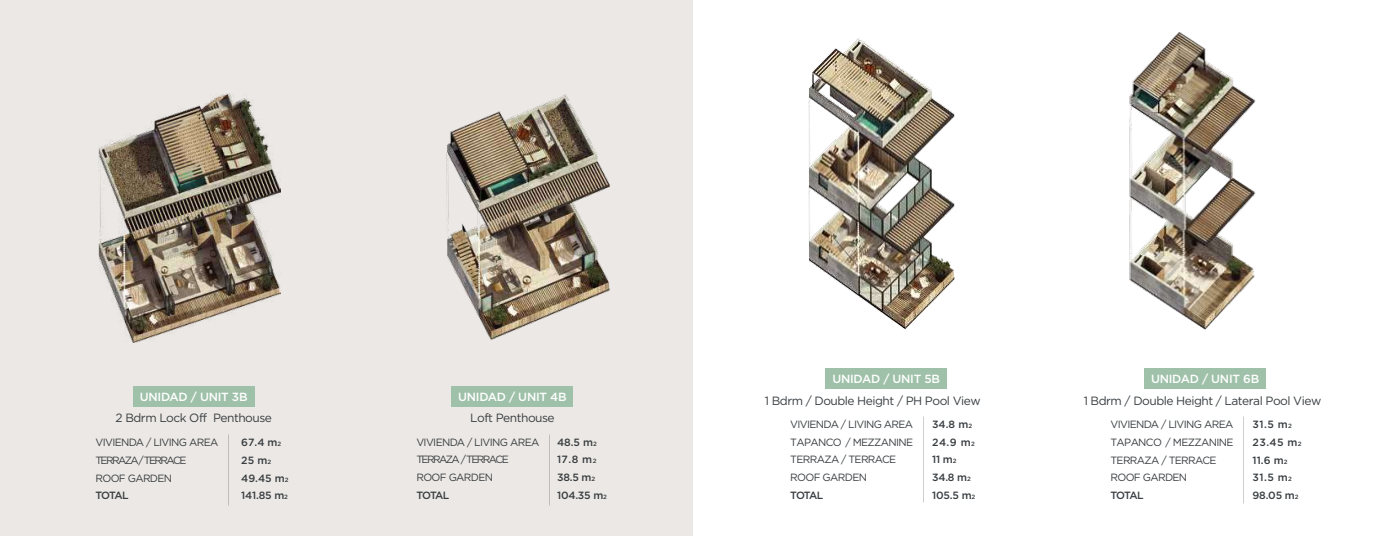
<style>
.page{position:relative;width:1386px;height:536px;background:#fff}
.page>*{position:absolute;margin:0;border:0;box-sizing:border-box;transform-origin:0 0}
.t1{font:11.99px "Gotham";letter-spacing:-.04em;color:#383d40}
.t2{font:500 11.81px "Gotham";letter-spacing:-.02em;color:#fff}
.t3{font:10.5px/17.8px "Gotham";letter-spacing:-.06em;color:#383d40}
.t4{font:500 10.5px/17.8px "Gotham";letter-spacing:-.02em;color:#383d40}
.t5{font:500 10.5px/17.8px "Gotham";letter-spacing:.04em;color:#383d40}
.t6{font:500 10.5px/17.8px "Gotham";color:#383d40}
.s1{font-size:6.12px}
</style>
<div class="page">
<div style="left:0;top:0;width:693px;height:536px;background:#ece8e5"></div>
<div style="left:133px;top:385px;width:121px;height:21px;background:#9fc1a9"></div>
<div style="left:451px;top:385px;width:122px;height:21px;background:#9fc1a9"></div>
<div style="left:825px;top:367px;width:122px;height:21px;background:#9fc1a9"></div>
<div style="left:1144px;top:367px;width:122px;height:21px;background:#9fc1a9"></div>
<img style="left:808px;top:38px;width:147px;height:291px">
<img style="left:446px;top:94px;width:164px;height:246px">
<img style="left:1129px;top:32px;width:127px;height:298px">
<img style="left:99px;top:94px;width:182px;height:248px">
<p class="t2" style="left:832px;top:370px;width:109px">UNIDAD / UNIT 5B</p>
<p class="t2" style="left:1151px;top:370px;width:110px">UNIDAD / UNIT 6B</p>
<p class="t2" style="left:140px;top:388px;width:109px">UNIDAD / UNIT 3B</p>
<p class="t2" style="left:458px;top:388px;width:110px">UNIDAD / UNIT 4B</p>
<p class="t1" style="left:1084px;top:393px;width:239px">1 Bdrm / Double Height / Lateral Pool View</p>
<p class="t1" style="left:765px;top:393px;width:217px">1 Bdrm / Double Height / PH Pool View</p>
<p class="t4" style="left:932px;top:415px;width:45px">34.8 m<span class="s1">2<br></span>24.9 m<span class="s1">2<br></span>11 m<span class="s1">2<br></span>34.8 m<span class="s1">2<br></span>105.5 m<span class="s1">2</span></p>
<p class="t1" style="left:116px;top:410px;width:158px">2 Bdrm Lock Off Penthouse</p>
<p class="t1" style="left:470px;top:410px;width:86px">Loft Penthouse</p>
<p class="t3" style="left:790px;top:414px;width:125px">VIVIENDA / LIVING AREA<br>TAPANCO / MEZZANINE<br>TERRAZA / TERRACE<br>ROOF GARDEN</p>
<p class="t4" style="left:790px;top:486px;width:35px">TOTAL</p>
<p class="t3" style="left:1110px;top:415px;width:125px">VIVIENDA / LIVING AREA<br>TAPANCO / MEZZANINE<br>TERRAZA / TERRACE<br>ROOF GARDEN</p>
<p class="t4" style="left:1110px;top:486px;width:35px">TOTAL</p>
<p class="t5" style="left:1253px;top:415px;width:50px">31.5 m<span class="s1">2<br></span>23.45 m<span class="s1">2<br></span>11.6 m<span class="s1">2<br></span>31.5 m<span class="s1">2<br></span>98.05 m<span class="s1">2</span></p>
<p class="t3" style="left:416px;top:432px;width:124px">VIVIENDA / LIVING AREA<br>TERRAZA /TERRACE<br>ROOF GARDEN</p>
<p class="t4" style="left:416px;top:486px;width:35px">TOTAL</p>
<p class="t3" style="left:95px;top:433px;width:124px">VIVIENDA / LIVING AREA<br>TERRAZA/TERRACE<br>ROOF GARDEN</p>
<p class="t4" style="left:95px;top:486px;width:35px">TOTAL</p>
<p class="t4" style="left:557px;top:432px;width:51px">48.5 m<span class="s1">2<br></span>17.8 m<span class="s1">2<br></span>38.5 m<span class="s1">2<br></span>104.35 m<span class="s1">2</span></p>
<p class="t6" style="left:241px;top:433px;width:49px">67.4 m<span class="s1">2<br></span>25 m<span class="s1">2<br></span>49.45 m<span class="s1">2<br></span>141.85 m<span class="s1">2</span></p>
</div>
